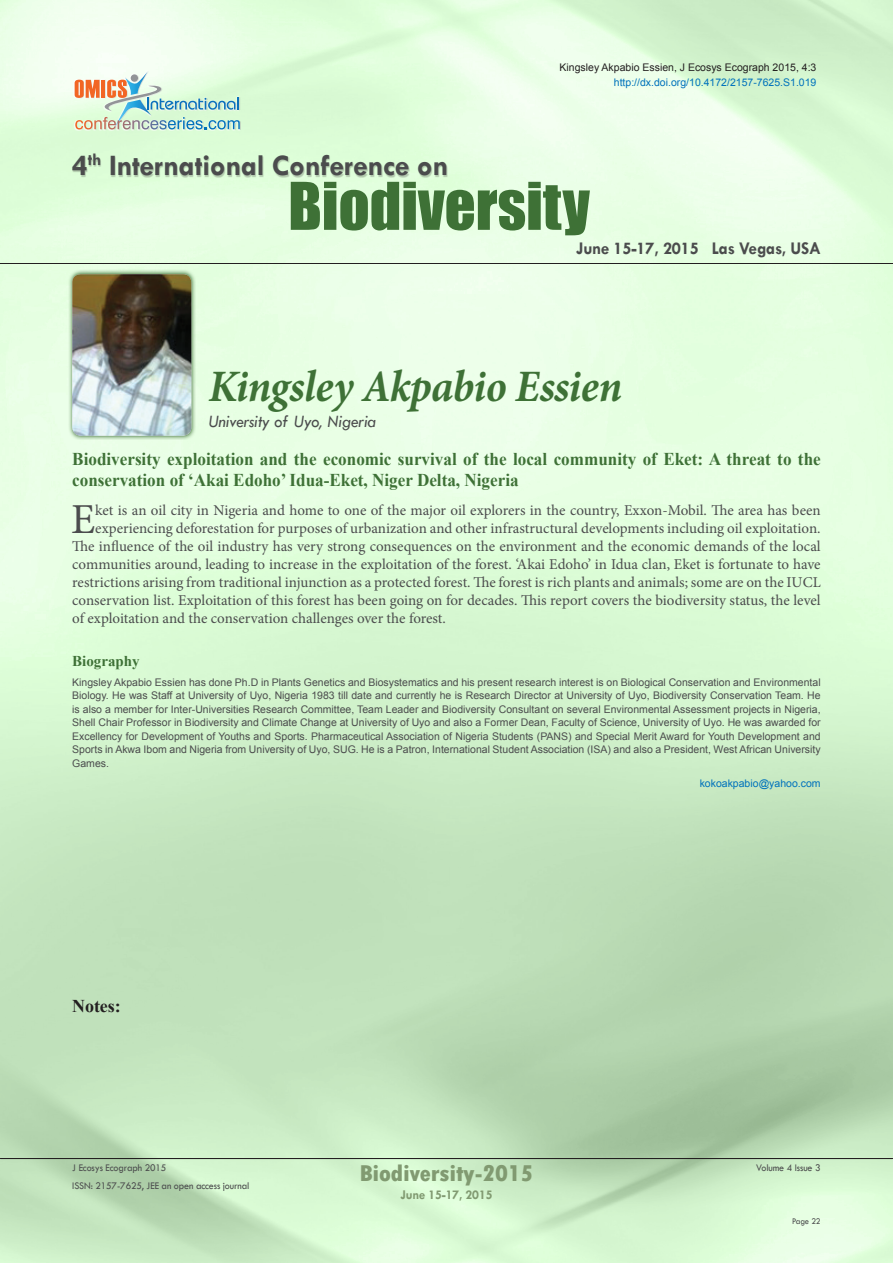
<style>
.page{position:relative;width:893px;height:1263px;background:#fff}
.page>*{position:absolute;margin:0;border:0;box-sizing:border-box;transform-origin:0 0}
.t1{font:60.75px "Impact";color:#3e7136}
.t2{font:italic 700 45px "Minion Pro";letter-spacing:-.015em;color:#3e7136;scale:.95 1}
.t3{font:42.75px "Minion Pro";color:#4b4c4d}
.t4{font:700 30px "Tw Cen";letter-spacing:-.01em;color:#4b4c4d}
.t5{font:800 condensed 24px "Tw Cen";letter-spacing:-.01em;color:#819a71;scale:1.1 1}
.t6{font:700 18px/21.6px "Times New Roman";color:#3e7136;scale:.95 1}
.t7{font:700 18px "Tw Cen";letter-spacing:-.01em;color:#4b4c4d;scale:.95 1}
.t8{font:italic 18px "Tw Cen";letter-spacing:-.01em;color:#4b4c4d;scale:.95 1}
.t9{font:700 18px "Times New Roman";color:#231f20}
.t10{font:15px "Minion Pro";letter-spacing:-.005em;color:#4b4c4d}
.t11{font:700 15px "Times New Roman";color:#3e7136}
.t12{font:700 13.5px "Tw Cen";letter-spacing:-.01em;color:#819a71;scale:.95 1}
.t13{font:10.5px/13.5px "Arial";color:#4b4c4d;text-align:justify}
.t14{font:10.5px "Tw Cen";letter-spacing:-.01em;color:#4b4c4d;scale:.95 1}
.t15{font:10.5px "Arial";color:#0072bc}
.t16{font:10.5px "Arial";color:#231f20}
.t17{font:9px "Tw Cen";letter-spacing:-.02em;color:#4b4c4d;scale:.95 1}
</style>
<div class="page">
<div style="left:73px;top:69px;width:168px;height:62px;background:#fff;opacity:.75"></div>
<svg style="left:75px;top:71px;width:165px;height:58px;background:#ccddcb"></svg>
<hr style="left:0;top:263px;width:893px;height:1px;background:#231f20">
<hr style="left:0;top:1158px;width:893px;height:1px;background:#231f20">
<div style="left:72px;top:154px;width:376px;height:23px;background:#231f20;opacity:.25"></div>
<svg style="left:68px;top:269px;width:128px;height:171px;background:#c0dcbb"></svg>
<img style="left:72px;top:274px;width:119px;height:162px">
<p class="t16" style="left:560px;top:61px;width:258px">Kingsley Akpabio Essien, J Ecosys Ecograph 2015, 4:3</p>
<p class="t15" style="left:614px;top:75px;width:204px">http://dx.doi.org/10.4172/2157-7625.S1.019</p>
<h3 class="t4" style="left:72px;top:148px;width:378px">4<sup>th</sup> International Conference on</h3>
<h1 class="t1" style="left:288px;top:159px;width:303px">Biodiversity</h1>
<h3 class="t7" style="left:576px;top:237px;width:259px">June 15-17, 2015 Las Vegas, USA</h3>
<p class="t2" style="left:208px;top:355px;width:437px">Kingsley Akpabio Essien</p>
<p class="t8" style="left:208px;top:411px;width:178px">University of Uyo, Nigeria</p>
<p class="t6" style="left:72px;top:447px;width:789px">Biodiversity exploitation and the economic survival of the local community of Eket: A threat to the conservation of ‘Akai Edoho’ Idua-Eket, Niger Delta, Nigeria</p>
<p class="t3" style="left:71px;top:491px;width:26px">E</p>
<p class="t10" style="left:95px;top:500px;width:727px">ket is an oil city in Nigeria and home to one of the major oil explorers in the country, Exxon-Mobil. The area has been</p>
<p class="t10" style="left:95px;top:518px;width:727px">experiencing deforestation for purposes of urbanization and other infrastructural developments including oil exploitation.</p>
<p class="t10" style="left:72px;top:536px;width:750px">The influence of the oil industry has very strong consequences on the environment and the economic demands of the local</p>
<p class="t10" style="left:72px;top:554px;width:750px">communities around, leading to increase in the exploitation of the forest. ‘Akai Edoho’ in Idua clan, Eket is fortunate to have</p>
<p class="t10" style="left:72px;top:572px;width:750px">restrictions arising from traditional injunction as a protected forest. The forest is rich plants and animals; some are on the IUCL</p>
<p class="t10" style="left:72px;top:590px;width:750px">conservation list. Exploitation of this forest has been going on for decades. This report covers the biodiversity status, the level</p>
<p class="t10" style="left:72px;top:608px;width:375px">of exploitation and the conservation challenges over the forest.</p>
<p class="t11" style="left:72px;top:650px;width:69px">Biography</p>
<p class="t13" style="left:72px;top:675px;width:750px">Kingsley Akpabio Essien has done Ph.D in Plants Genetics and Biosystematics and his present research interest is on Biological Conservation and Environmental Biology. He was Staff at University of Uyo, Nigeria 1983 till date and currently he is Research Director at University of Uyo, Biodiversity Conservation Team. He is also a member for Inter-Universities Research Committee, Team Leader and Biodiversity Consultant on several Environmental Assessment projects in Nigeria, Shell Chair Professor in Biodiversity and Climate Change at University of Uyo and also a Former Dean, Faculty of Science, University of Uyo. He was awarded for Excellency for Development of Youths and Sports. Pharmaceutical Association of Nigeria Students (PANS) and Special Merit Award for Youth Development and Sports in Akwa Ibom and Nigeria from University of Uyo, SUG. He is a Patron, International Student Association (ISA) and also a President, West African University Games.</p>
<p class="t15" style="left:700px;top:776px;width:122px">kokoakpabio@yahoo.com</p>
<p class="t9" style="left:72px;top:994px;width:50px">Notes:</p>
<h3 class="t5" style="left:359px;top:1159px;width:160px">Biodiversity-2015</h3>
<p class="t12" style="left:400px;top:1186px;width:98px">June 15-17, 2015</p>
<p class="t14" style="left:72px;top:1162px;width:101px">J Ecosys Ecograph 2015</p>
<p class="t14" style="left:756px;top:1162px;width:69px">Volume 4 Issue 3</p>
<p class="t14" style="left:72px;top:1179px;width:188px">ISSN: 2157-7625, JEE an open access journal</p>
<p class="t17" style="left:792px;top:1215px;width:32px">Page 22</p>
</div>
